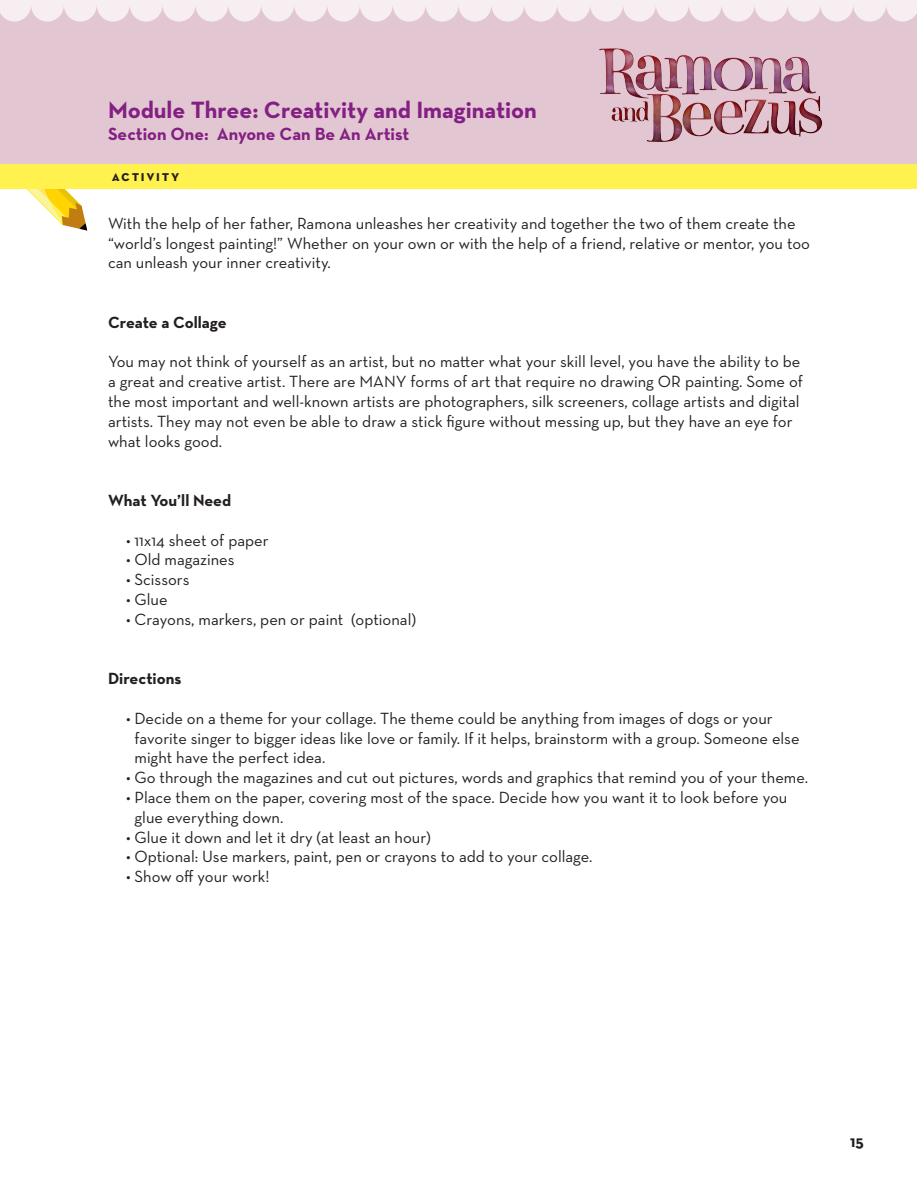
<style>
.page{position:relative;width:918px;height:1188px;background:#fff}
.page>*{position:absolute;margin:0;border:0;box-sizing:border-box;transform-origin:0 0}
.t1{font:700 24px "Neutraface Text";color:#841f83}
.t2{font:700 18px "Neutraface Text";color:#841f83}
.Book{font:16.5px/19.8px "Neutraface Text";color:#231f20}
.Book-2{font:700 16.5px "Neutraface Text";color:#231f20}
.Bold{font:700 16.5px "Neutraface Text";color:#231f20}
.Objectives_small_cap{font:700 15px "Neutraface Text";color:#231f20}
</style>
<div class="page">
<div style="left:1px;top:1px;width:916px;height:164px;background:#e2c7d3"></div>
<img style="left:599px;top:48px;width:223px;height:94px">
<svg style="left:0;top:0;width:917px;height:22px"></svg>
<svg style="left:26px;top:189px;width:61px;height:42px"></svg>
<div style="left:1px;top:164px;width:916px;height:25px;background:#fff24f"></div>
<p class="t1" style="left:108px;top:94px;width:430px">Module Three: Creativity and Imagination</p>
<p class="t2" style="left:108px;top:122px;width:303px">Section One: Anyone Can Be An Artist</p>
<p class="Objectives_small_cap" style="left:112px;top:166px;width:69px">activity</p>
<p class="Book" style="left:108px;top:213px;width:704px">With the help of her father, Ramona unleashes her creativity and together the two of them create the “world’s longest painting!” Whether on your own or with the help of a friend, relative or mentor, you too can unleash your inner creativity.</p>
<p class="Book-2" style="left:108px;top:312px;width:120px">Create a Collage</p>
<p class="Book" style="left:108px;top:352px;width:696px">You may not think of yourself as an artist, but no matter what your skill level, you have the ability to be a great and creative artist. There are MANY forms of art that require no drawing OR painting. Some of the most important and well-known artists are photographers, silk screeners, collage artists and digital artists. They may not even be able to draw a stick figure without messing up, but they have an eye for what looks good.</p>
<p class="Book-2" style="left:108px;top:490px;width:125px">What You’ll Need</p>
<p class="Book" style="left:126px;top:530px;width:144px">• 11x14 sheet of paper</p>
<p class="Book" style="left:126px;top:550px;width:110px">• Old magazines</p>
<p class="Book" style="left:126px;top:570px;width:65px">• Scissors</p>
<p class="Book" style="left:126px;top:589px;width:43px">• Glue</p>
<p class="Book" style="left:126px;top:609px;width:292px">• Crayons, markers, pen or paint (optional)</p>
<p class="Book-2" style="left:108px;top:668px;width:75px">Directions</p>
<p class="Book" style="left:135px;top:708px;width:667px;text-indent:-9px">• Decide on a theme for your collage. The theme could be anything from images of dogs or your favorite singer to bigger ideas like love or family. If it helps, brainstorm with a group. Someone else might have the perfect idea.</p>
<p class="Book" style="left:126px;top:768px;width:684px">• Go through the magazines and cut out pictures, words and graphics that remind you of your theme.</p>
<p class="Book" style="left:135px;top:787px;width:654px;text-indent:-9px">• Place them on the paper, covering most of the space. Decide how you want it to look before you glue everything down.</p>
<p class="Book" style="left:126px;top:827px;width:306px">• Glue it down and let it dry (at least an hour)</p>
<p class="Book" style="left:126px;top:847px;width:468px">• Optional: Use markers, paint, pen or crayons to add to your collage.</p>
<p class="Book" style="left:126px;top:867px;width:145px">• Show off your work!</p>
<p class="Bold" style="left:850px;top:1131px;width:15px">15</p>
</div>
